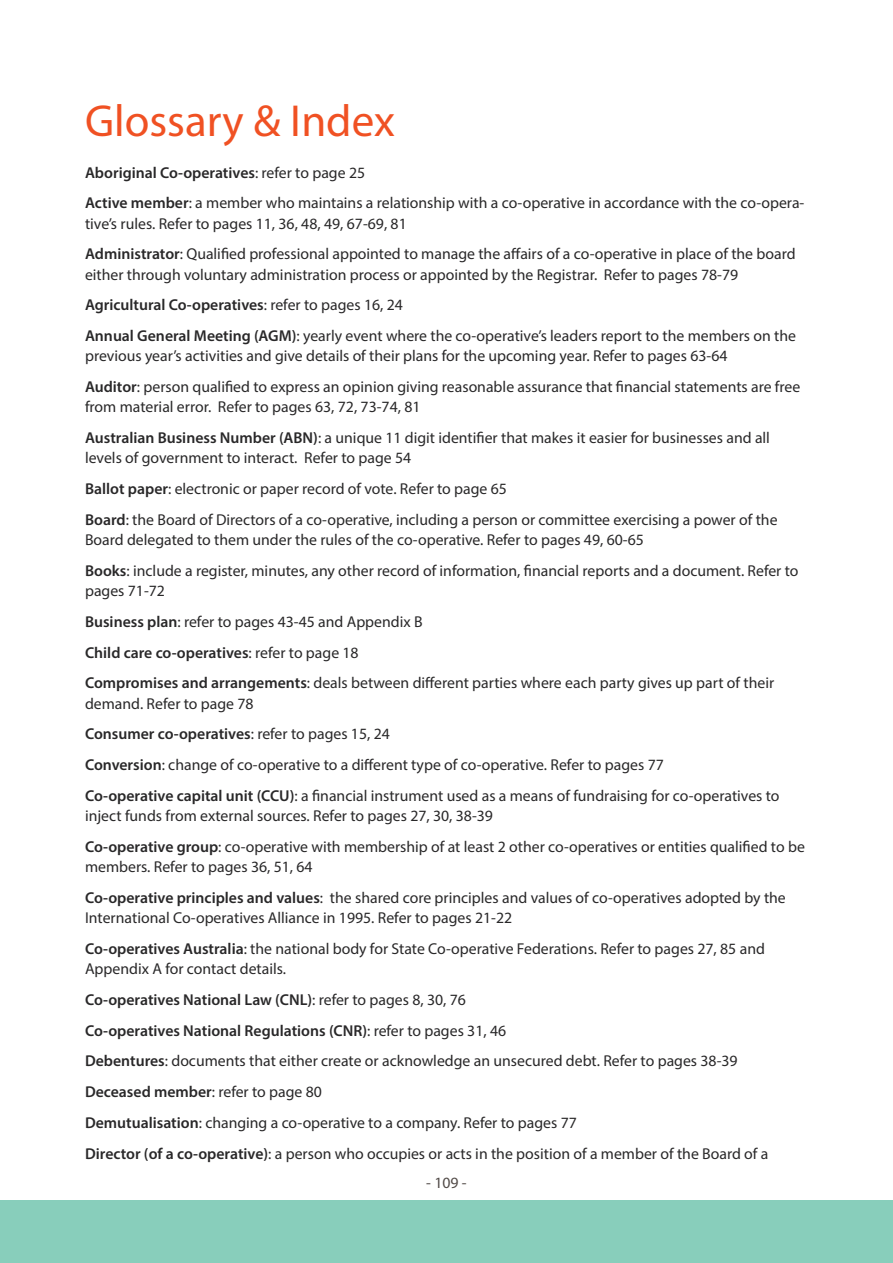
<style>
.page{position:relative;width:893px;height:1263px;background:#fff}
.page>*{position:absolute;margin:0;border:0;box-sizing:border-box;transform-origin:0 0}
.t1{font:45px "Myriad Pro";color:#f05123}
.t2{font:15.75px/30.8px "Myriad Pro";color:#292829}
.t3{font:15.75px "Myriad Pro";color:#524b48}
.s1{font-weight:600}
</style>
<div class="page">
<div style="left:0;top:1200px;width:893px;height:63px;background:#88cebb"></div>
<h1 class="t1" style="left:85px;top:93px;width:311px">Glossary &amp; Index</h1>
<p class="t2" style="left:85px;top:157px;width:721px"><span class="s1">Aboriginal Co-operatives</span>: refer to page 25<br><span class="s1">Active member</span>: a member who maintains a relationship with a co-operative in accordance with the co-opera-</p>
<p class="t2" style="left:85px;top:208px;width:712px">tive’s rules. Refer to pages 11, 36, 48, 49, 67-69, 81<br><span class="s1">Administrator</span>: Qualified professional appointed to manage the affairs of a co-operative in place of the board</p>
<p class="t2" style="left:85px;top:259px;width:713px">either through voluntary administration process or appointed by the Registrar. Refer to pages 78-79<br><span class="s1">Agricultural Co-operatives</span>: refer to pages 16, 24<br><span class="s1">Annual General Meeting (AGM)</span>: yearly event where the co-operative’s leaders report to the members on the</p>
<p class="t2" style="left:85px;top:340px;width:717px">previous year’s activities and give details of their plans for the upcoming year. Refer to pages 63-64<br><span class="s1">Auditor</span>: person qualified to express an opinion giving reasonable assurance that financial statements are free</p>
<p class="t2" style="left:85px;top:391px;width:686px">from material error. Refer to pages 63, 72, 73-74, 81<br><span class="s1">Australian Business Number (ABN)</span>: a unique 11 digit identifier that makes it easier for businesses and all</p>
<p class="t2" style="left:85px;top:442px;width:694px">levels of government to interact. Refer to page 54<br><span class="s1">Ballot paper</span>: electronic or paper record of vote. Refer to page 65<br><span class="s1">Board</span>: the Board of Directors of a co-operative, including a person or committee exercising a power of the</p>
<p class="t2" style="left:85px;top:524px;width:715px">Board delegated to them under the rules of the co-operative. Refer to pages 49, 60-65<br><span class="s1">Books</span>: include a register, minutes, any other record of information, financial reports and a document. Refer to</p>
<p class="t2" style="left:85px;top:575px;width:691px">pages 71-72<br><span class="s1">Business plan</span>: refer to pages 43-45 and Appendix B<br><span class="s1">Child care co-operatives</span>: refer to page 18<br><span class="s1">Compromises and arrangements</span>: deals between different parties where each party gives up part of their</p>
<p class="t2" style="left:85px;top:688px;width:696px">demand. Refer to page 78<br><span class="s1">Consumer co-operatives</span>: refer to pages 15, 24<br><span class="s1">Conversion</span>: change of co-operative to a different type of co-operative. Refer to pages 77<br><span class="s1">Co-operative capital unit (CCU)</span>: a financial instrument used as a means of fundraising for co-operatives to</p>
<p class="t2" style="left:85px;top:800px;width:721px">inject funds from external sources. Refer to pages 27, 30, 38-39<br><span class="s1">Co-operative group</span>: co-operative with membership of at least 2 other co-operatives or entities qualified to be</p>
<p class="t2" style="left:85px;top:851px;width:702px">members. Refer to pages 36, 51, 64<br><span class="s1">Co-operative principles and values</span>: the shared core principles and values of co-operatives adopted by the</p>
<p class="t2" style="left:85px;top:902px;width:681px">International Co-operatives Alliance in 1995. Refer to pages 21-22<br><span class="s1">Co-operatives Australia</span>: the national body for State Co-operative Federations. Refer to pages 27, 85 and</p>
<p class="t2" style="left:85px;top:953px;width:685px">Appendix A for contact details.<br><span class="s1">Co-operatives National Law (CNL)</span>: refer to pages 8, 30, 76<br><span class="s1">Co-operatives National Regulations (CNR)</span>: refer to pages 31, 46<br><span class="s1">Debentures</span>: documents that either create or acknowledge an unsecured debt. Refer to pages 38-39<br><span class="s1">Deceased member</span>: refer to page 80<br><span class="s1">Demutualisation</span>: changing a co-operative to a company. Refer to pages 77<br><span class="s1">Director (of a co-operative)</span>: a person who occupies or acts in the position of a member of the Board of a</p>
<p class="t3" style="left:426px;top:1173px;width:42px">- 109 -</p>
</div>
